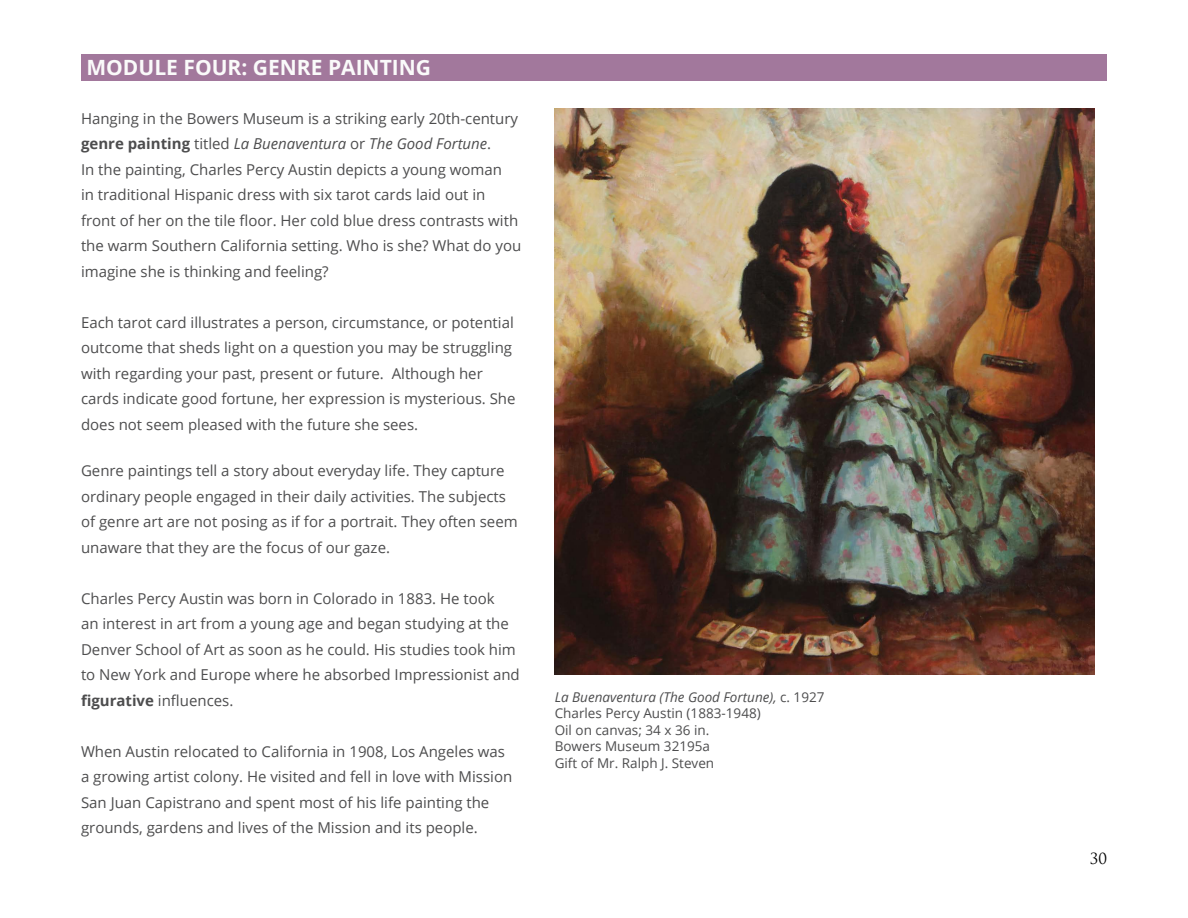
<style>
.page{position:relative;width:1188px;height:918px;background:#fff}
.page>*{position:absolute;margin:0;border:0;box-sizing:border-box;transform-origin:0 0}
.t1{font:700 21px "Open Sans";color:#fafafa}
.t2{font:15px/25.5px "Open Sans";color:#4d4d4e}
.t3{font:15px "Trajan Pro";color:#000}
.t4{font:13.5px/16.5px "Open Sans";color:#4d4d4e}
.s1{font-weight:700}
.s2{font-style:italic}
</style>
<div class="page">
<div style="left:81px;top:54px;width:1026px;height:27px;background:#a2789c"></div>
<img style="left:555px;top:108px;width:540px;height:567px">
<h1 class="t1" style="left:86px;top:52px;width:346px">MODULE FOUR: GENRE PAINTING</h1>
<p class="t2" style="left:81px;top:105px;width:442px">Hanging in the Bowers Museum is a striking early 20th-century <span class="s1">genre painting</span> titled <span class="s2">La Buenaventura</span> or <span class="s2">The Good Fortune</span>.<br>In the painting, Charles Percy Austin depicts a young woman<br>in traditional Hispanic dress with six tarot cards laid out in front of her on the tile floor. Her cold blue dress contrasts with the warm Southern California setting. Who is she? What do you imagine she is thinking and feeling?</p>
<p class="t2" style="left:81px;top:309px;width:436px">Each tarot card illustrates a person, circumstance, or potential outcome that sheds light on a question you may be struggling with regarding your past, present or future. Although her cards indicate good fortune, her expression is mysterious. She does not seem pleased with the future she sees.</p>
<p class="t2" style="left:81px;top:458px;width:438px">Genre paintings tell a story about everyday life. They capture ordinary people engaged in their daily activities. The subjects of genre art are not posing as if for a portrait. They often seem unaware that they are the focus of our gaze.</p>
<p class="t2" style="left:81px;top:585px;width:440px">Charles Percy Austin was born in Colorado in 1883. He took<br>an interest in art from a young age and began studying at the Denver School of Art as soon as he could. His studies took him to New York and Europe where he absorbed Impressionist and <span class="s1">figurative</span> influences.</p>
<p class="t2" style="left:81px;top:738px;width:433px">When Austin relocated to California in 1908, Los Angeles was a growing artist colony. He visited and fell in love with Mission San Juan Capistrano and spent most of his life painting the grounds, gardens and lives of the Mission and its people.</p>
<p class="t4" style="left:555px;top:688px;width:271px"><span class="s2">La Buenaventura (The Good Fortune),</span> c. 1927<br>Charles Percy Austin (1883-1948)<br>Oil on canvas; 34 x 36 in.<br>Bowers Museum 32195a<br>Gift of Mr. Ralph J. Steven</p>
<p class="t3" style="left:1090px;top:849px;width:19px">30</p>
</div>
